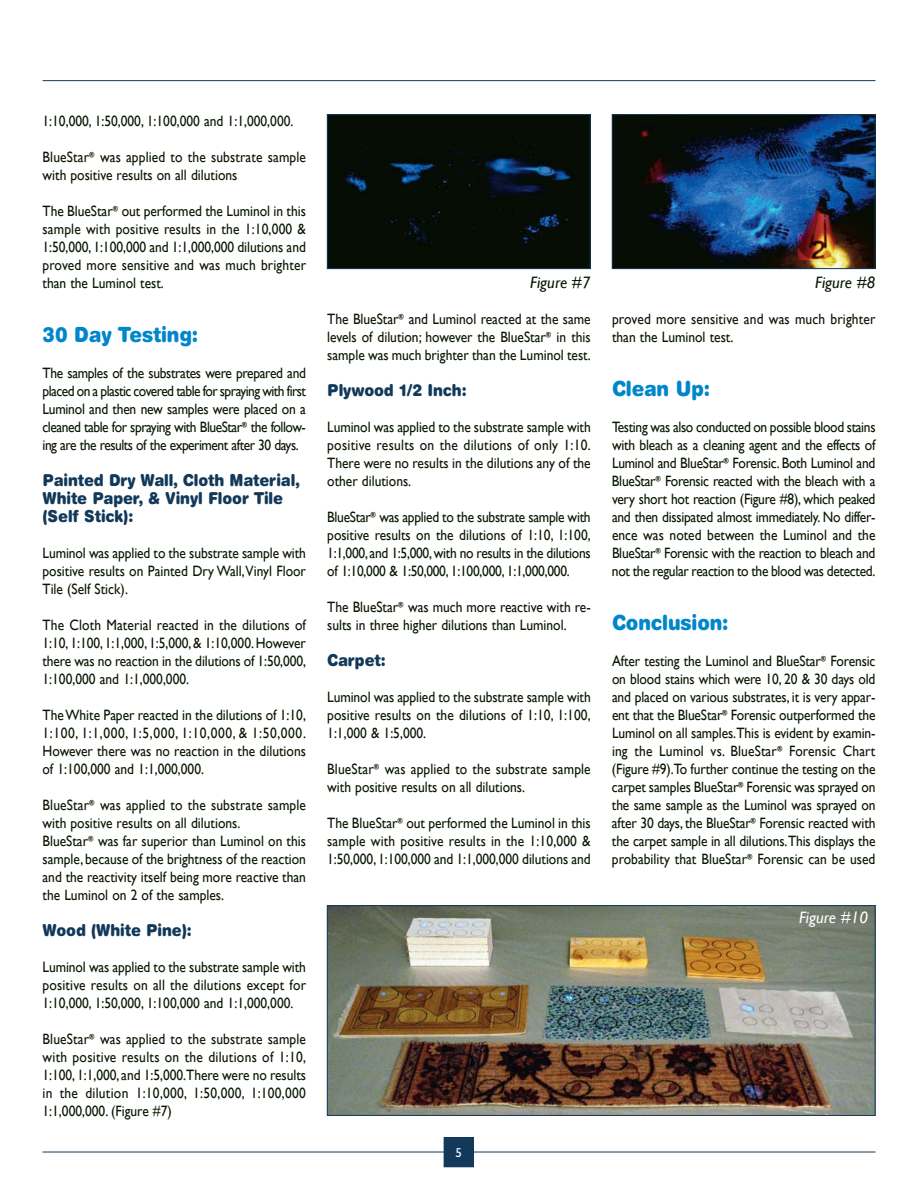
<style>
.page{position:relative;width:918px;height:1188px;background:#fff}
.page>*{position:absolute;margin:0;border:0;box-sizing:border-box;transform-origin:0 0}
.t1{font:900 21px "Helvetica Rounded";letter-spacing:-.005em;color:#0086ca;scale:.9 1}
.t2{font:900 16.5px/18px "Helvetica Rounded";letter-spacing:-.005em;color:#12395a;scale:.9 1}
.t3{font:italic 16.5px "Gill Sans";color:#091702}
.t4{font:italic 16.5px "Gill Sans";color:#fff}
.t5{font:15px/18px "Gill Sans";color:#091702;text-align:justify;scale:.9 1}
.t6{font:12.9px "Humanist 521 BT";color:#fff}
</style>
<div class="page">
<hr style="left:43px;top:1152px;width:832px;height:1px;background:#12395a">
<hr style="left:43px;top:80px;width:832px;height:1px;background:#12395a">
<div style="left:444px;top:1138px;width:29px;height:29px;background:#12395a"></div>
<div style="left:444px;top:1137px;width:30px;height:30px;border:1px solid #12395a"></div>
<img style="left:329px;top:907px;width:544px;height:207px">
<div style="left:327px;top:905px;width:548px;height:211px;border:1px solid #12395a"></div>
<img style="left:329px;top:116px;width:260px;height:151px">
<div style="left:327px;top:114px;width:264px;height:155px;border:1px solid #12395a"></div>
<img style="left:614px;top:116px;width:259px;height:151px">
<div style="left:612px;top:114px;width:263px;height:155px;border:1px solid #12395a"></div>
<p class="t5" style="left:43px;top:112px;width:280px">1:10,000, 1:50,000, 1:100,000 and 1:1,000,000.</p>
<p class="t5" style="left:43px;top:148px;width:294px">BlueStar<sup>®</sup> was applied to the substrate sample with positive results on all dilutions</p>
<p class="t5" style="left:43px;top:202px;width:294px">The BlueStar<sup>®</sup> out performed the Luminol in this sample with positive results in the 1:10,000 &amp; 1:50,000,1:100,000 and 1:1,000,000 dilutions and proved more sensitive and was much brighter than the Luminol test.</p>
<h1 class="t1" style="left:43px;top:327px;width:174px">30 Day Testing:</h1>
<p class="t5" style="left:43px;top:364px;width:294px">The samples of the substrates were prepared and placed on a plastic covered table for spraying with first Luminol and then new samples were placed on a cleaned table for spraying with BlueStar<sup>®</sup> the follow&shy;ing are the results of the experiment after 30 days.</p>
<p class="t2" style="left:43px;top:473px;width:288px">Painted Dry Wall, Cloth Material,<br>White Paper, &amp; Vinyl Floor Tile (Self Stick):</p>
<p class="t5" style="left:43px;top:544px;width:294px">Luminol was applied to the substrate sample with positive results on Painted Dry Wall,Vinyl Floor Tile (Self Stick).</p>
<p class="t5" style="left:43px;top:616px;width:294px">The Cloth Material reacted in the dilutions of 1:10,1:100,1:1,000,1:5,000,&amp; 1:10,000.However there was no reaction in the dilutions of 1:50,000, 1:100,000 and 1:1,000,000.</p>
<p class="t5" style="left:43px;top:706px;width:294px">The White Paper reacted in the dilutions of 1:10, 1:100, 1:1,000, 1:5,000, 1:10,000, &amp; 1:50,000.<br>However there was no reaction in the dilutions of 1:100,000 and 1:1,000,000.</p>
<p class="t5" style="left:43px;top:796px;width:294px;text-align:left">BlueStar<sup>®</sup> was applied to the substrate sample with positive results on all dilutions.<br>BlueStar<sup>®</sup> was far superior than Luminol on this sample, because of the brightness of the reaction and the reactivity itself being more reactive than the Luminol on 2 of the samples.</p>
<p class="t2" style="left:43px;top:923px;width:167px">Wood (White Pine):</p>
<p class="t5" style="left:43px;top:958px;width:294px">Luminol was applied to the substrate sample with positive results on all the dilutions except for 1:10,000, 1:50,000, 1:100,000 and 1:1,000,000.</p>
<p class="t5" style="left:43px;top:1030px;width:294px">BlueStar<sup>®</sup> was applied to the substrate sample with positive results on the dilutions of 1:10, 1:100,1:1,000,and 1:5,000.There were no results in the dilution 1:10,000, 1:50,000, 1:100,000<br>1:1,000,000. (Figure #7)</p>
<p class="t3" style="left:530px;top:273px;width:62px">Figure #7</p>
<p class="t3" style="left:815px;top:273px;width:62px">Figure #8</p>
<p class="t5" style="left:327px;top:310px;width:294px">The BlueStar<sup>®</sup> and Luminol reacted at the same levels of dilution; however the BlueStar<sup>®</sup> in this sample was much brighter than the Luminol test.</p>
<p class="t2" style="left:327px;top:383px;width:156px">Plywood 1/2 Inch:</p>
<p class="t5" style="left:327px;top:418px;width:294px">Luminol was applied to the substrate sample with positive results on the dilutions of only 1:10.<br>There were no results in the dilutions any of the other dilutions.</p>
<p class="t5" style="left:327px;top:508px;width:294px">BlueStar<sup>®</sup> was applied to the substrate sample with positive results on the dilutions of 1:10, 1:100, 1:1,000,and 1:5,000,with no results in the dilutions of 1:10,000 &amp; 1:50,000, 1:100,000, 1:1,000,000.</p>
<p class="t5" style="left:327px;top:598px;width:294px">The BlueStar<sup>®</sup> was much more reactive with re&shy;sults in three higher dilutions than Luminol.</p>
<p class="t2" style="left:327px;top:653px;width:66px">Carpet:</p>
<p class="t5" style="left:327px;top:688px;width:294px">Luminol was applied to the substrate sample with positive results on the dilutions of 1:10, 1:100, 1:1,000 &amp; 1:5,000.</p>
<p class="t5" style="left:327px;top:760px;width:294px">BlueStar<sup>®</sup> was applied to the substrate sample with positive results on all dilutions.</p>
<p class="t5" style="left:327px;top:814px;width:294px">The BlueStar<sup>®</sup> out performed the Luminol in this sample with positive results in the 1:10,000 &amp; 1:50,000,1:100,000 and 1:1,000,000 dilutions and</p>
<p class="t5" style="left:612px;top:310px;width:294px">proved more sensitive and was much brighter than the Luminol test.</p>
<h1 class="t1" style="left:612px;top:381px;width:111px">Clean Up:</h1>
<p class="t5" style="left:612px;top:418px;width:294px">Testing was also conducted on possible blood stains with bleach as a cleaning agent and the effects of Luminol and BlueStar<sup>®</sup> Forensic. Both Luminol and BlueStar<sup>®</sup> Forensic reacted with the bleach with a very short hot reaction (Figure #8), which peaked and then dissipated almost immediately. No differ&shy;ence was noted between the Luminol and the BlueStar<sup>®</sup> Forensic with the reaction to bleach and not the regular reaction to the blood was detected.</p>
<h1 class="t1" style="left:612px;top:615px;width:131px">Conclusion:</h1>
<p class="t5" style="left:612px;top:652px;width:294px">After testing the Luminol and BlueStar<sup>®</sup> Forensic on blood stains which were 10, 20 &amp; 30 days old and placed on various substrates, it is very appar&shy;ent that the BlueStar<sup>®</sup> Forensic outperformed the Luminol on all samples.This is evident by examin&shy;ing the Luminol vs. BlueStar<sup>®</sup> Forensic Chart (Figure #9).To further continue the testing on the carpet samples BlueStar<sup>®</sup> Forensic was sprayed on the same sample as the Luminol was sprayed on after 30 days, the BlueStar<sup>®</sup> Forensic reacted with the carpet sample in all dilutions.This displays the probability that BlueStar<sup>®</sup> Forensic can be used</p>
<p class="t4" style="left:799px;top:908px;width:70px">Figure #10</p>
<p class="t6" style="left:456px;top:1147px;width:8px">5</p>
</div>
